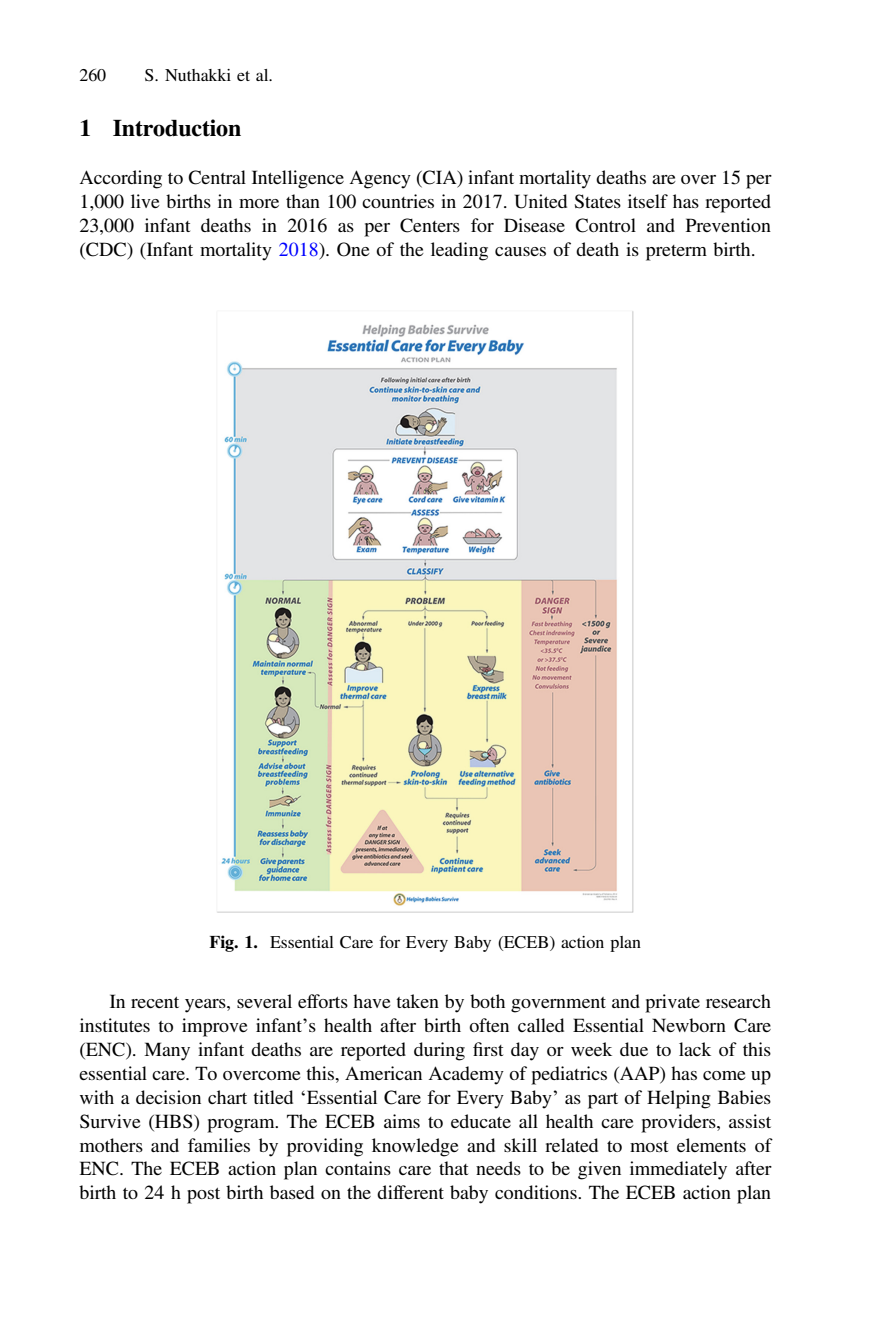
<style>
.page{position:relative;width:879px;height:1333px;background:#fff}
.page>*{position:absolute;margin:0;border:0;box-sizing:border-box;transform-origin:0 0}
.t1{font:24px "Adv T Teeee 58 d 9.B32";color:#000}
.t2{font:20px/24px "Adv TT5 ada 87 cc 27";color:#000;text-align:justify}
.t3{font:18px "Adv TT5 ada 87 cc 27";color:#000}
.s1{color:#00f}
.s2{font-family:"Adv T Teeee 58 d 9.B32"}
.s3{font-family:"Adv TT3713 a 231"}
.s4{font-family:"Adv TT5 ada 87 cc+fb 27"}
</style>
<div class="page">
<img style="left:217px;top:311px;width:417px;height:601px">
<p class="t3" style="left:79px;top:69px;width:28px">260</p>
<p class="t3" style="left:145px;top:69px;width:130px">S. Nuthakki et al.</p>
<p class="t1" style="left:79px;top:120px;width:163px">1 Introduction</p>
<p class="t2" style="left:79px;top:167px;width:693px">According to Central Intelligence Agency (CIA) infant mortality deaths are over 15 per 1,000 live births in more than 100 countries in 2017. United States itself has reported 23,000 infant deaths in 2016 as per Centers for Disease Control and Prevention (CDC) (Infant mortality <span class="s1">2018</span>). One of the leading causes of death is preterm birth.</p>
<p class="t3" style="left:210px;top:935px;width:433px"><span class="s2">Fig. 1.</span> Essential Care for Every Baby (ECEB) action plan</p>
<p class="t2" style="left:79px;top:991px;width:693px;text-indent:30px">In recent years, several efforts have taken by both government and private research institutes to improve infant<span class="s3">’</span>s health after birth often called Essential Newborn Care (ENC). Many infant deaths are reported during <span class="s4">fi</span>rst day or week due to lack of this essential care. To overcome this, American Academy of pediatrics (AAP) has come up with a decision chart titled <span class="s3">‘</span>Essential Care for Every Baby<span class="s3">’</span> as part of Helping Babies Survive (HBS) program. The ECEB aims to educate all health care providers, assist mothers and families by providing knowledge and skill related to most elements of ENC. The ECEB action plan contains care that needs to be given immediately after birth to 24 h post birth based on the different baby conditions. The ECEB action plan</p>
</div>
